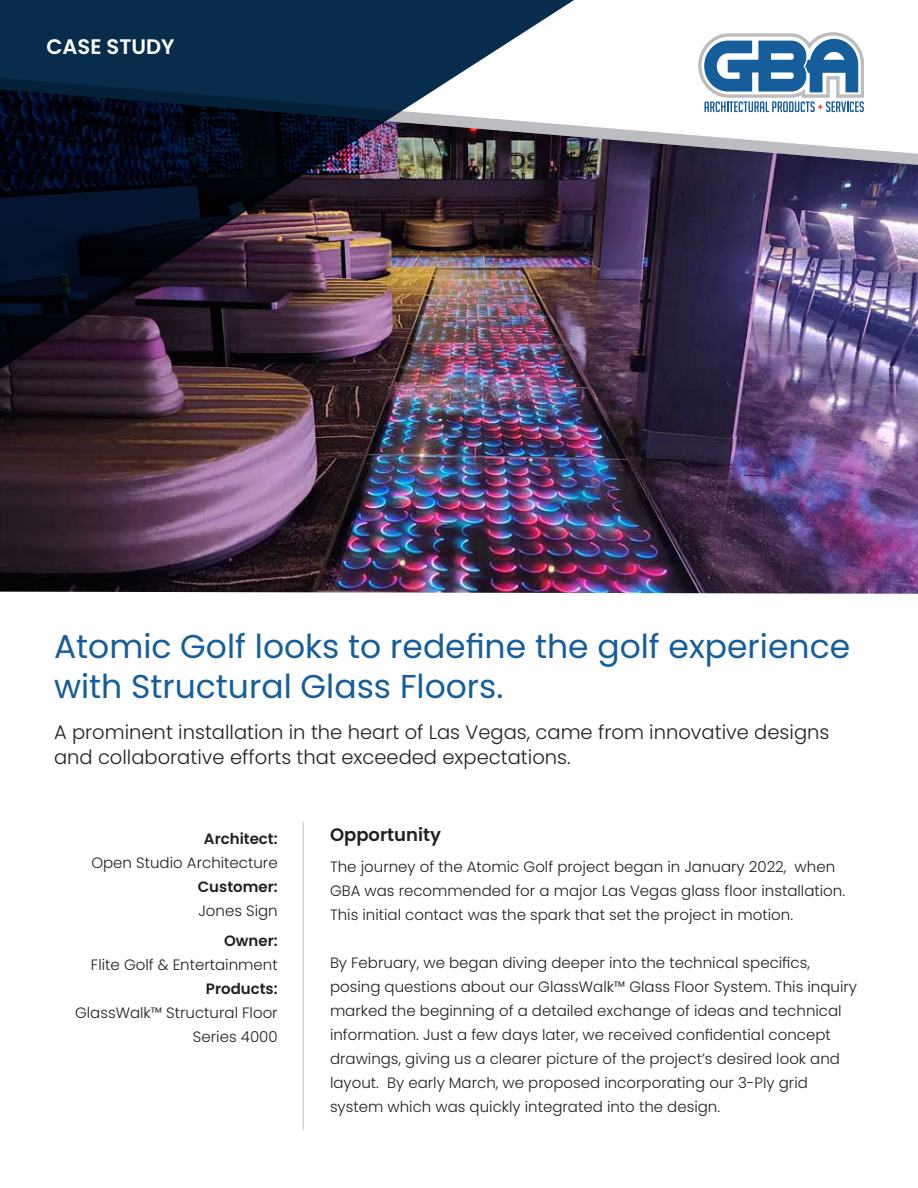
<style>
.page{position:relative;width:918px;height:1188px;background:#fff}
.page>*{position:absolute;margin:0;border:0;box-sizing:border-box;transform-origin:0 0}
.t1{font:33px/39.6px "Poppins";color:#155d9b}
.t2{font:600 21px "Poppins";color:#fff}
.t3{font:300 19.5px/25.5px "Poppins";color:#231f20}
.t4{font:600 18px "Poppins";color:#231f20}
.t5{font:300 15px/24px "Poppins";color:#231f20;text-align:right}
.s1{font-weight:600}
</style>
<div class="page">
<img style="left:0;top:112px;width:918px;height:482px">
<svg style="left:698px;top:32px;width:166px;height:80px"></svg>
<img style="left:0;top:0;width:595px;height:369px">
<hr style="left:303px;top:822px;width:1px;height:308px;background:#bcbdc0">
<p class="t2" style="left:46px;top:35px;width:130px">CASE STUDY</p>
<p class="t1" style="left:54px;top:627px;width:798px">Atomic Golf looks to redefine the golf experience with Structural Glass Floors.</p>
<p class="t3" style="left:54px;top:719px;width:777px">A prominent installation in the heart of Las Vegas, came from innovative designs and collaborative efforts that exceeded expectations.</p>
<p class="t5" style="left:91px;top:827px;width:188px"><span class="s1">Architect:<br></span>Open Studio Architecture<br><span class="s1">Customer:<br></span>Jones Sign</p>
<p class="t5" style="left:75px;top:929px;width:204px"><span class="s1">Owner:<br></span>Flite Golf &amp; Entertainment<br><span class="s1">Products:<br></span>GlassWalk™ Structural Floor<br>Series 4000</p>
<p class="t4" style="left:330px;top:824px;width:112px">Opportunity</p>
<p class="t5" style="left:330px;top:854px;width:517px;text-align:left">The journey of the Atomic Golf project began in January 2022, when<br>GBA was recommended for a major Las Vegas glass floor installation.<br>This initial contact was the spark that set the project in motion.</p>
<p class="t5" style="left:330px;top:950px;width:529px;text-align:left">By February, we began diving deeper into the technical specifics, posing questions about our GlassWalk™ Glass Floor System. This inquiry marked the beginning of a detailed exchange of ideas and technical information. Just a few days later, we received confidential concept drawings, giving us a clearer picture of the project’s desired look and layout. By early March, we proposed incorporating our 3-Ply grid system which was quickly integrated into the design.</p>
</div>
